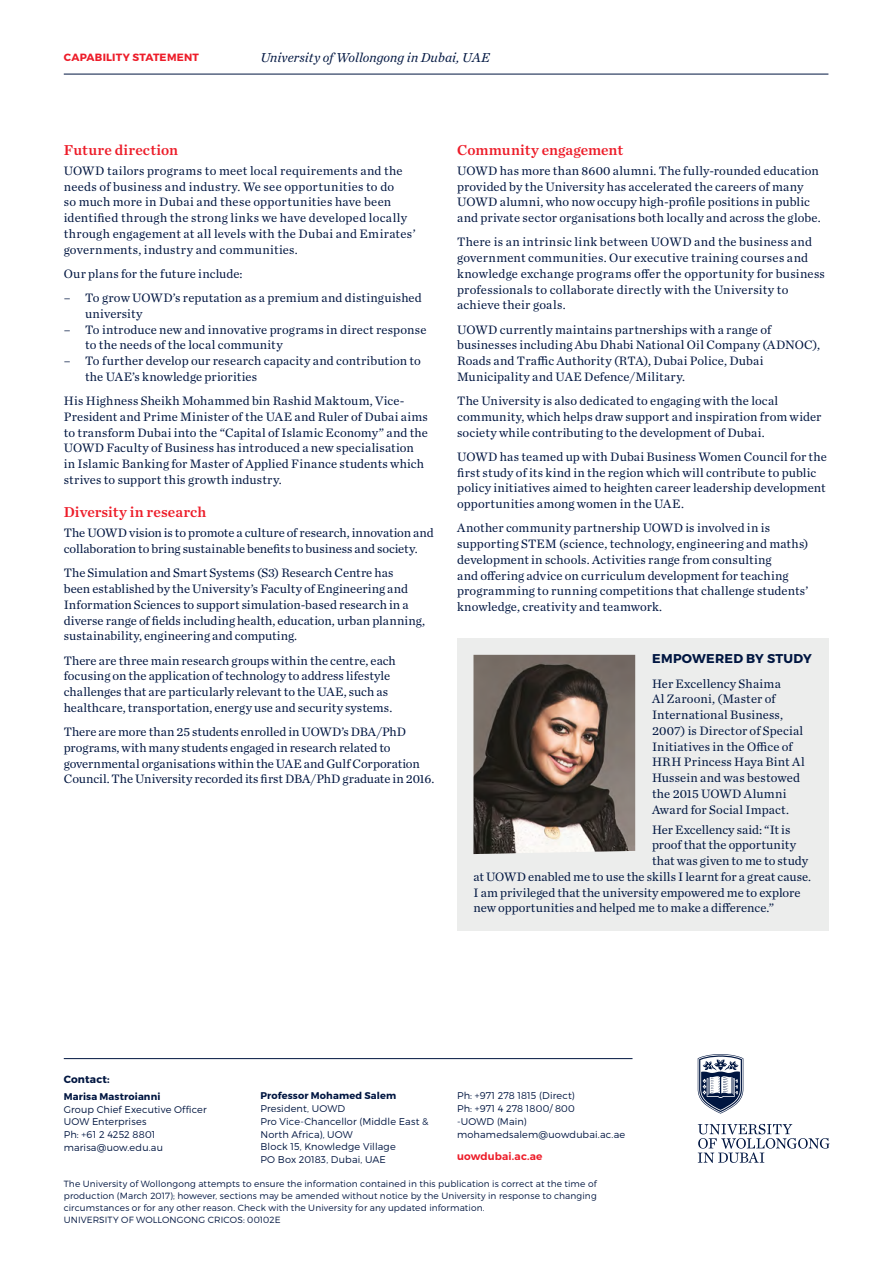
<style>
.page{position:relative;width:893px;height:1263px;background:#fff}
.page>*{position:absolute;margin:0;border:0;box-sizing:border-box;transform-origin:0 0}
.t1{font:15px "Chronicle Text G1 Semi";letter-spacing:.005em;color:#ed1c29}
.t2{font:italic 13.5px "Chronicle Text G1";color:#001641}
.t3{font:12.75px/15.8px "Chronicle Text G1";letter-spacing:.01em;color:#001641}
.t4{font:12.75px "Chronicle Text G1";letter-spacing:-.01em;color:#001641}
.t5{font:700 12.75px "Montserrat";letter-spacing:.02em;color:#001641}
.t6{font:700 10.5px "Montserrat";letter-spacing:.02em;color:#ed1c29}
.t7{font:600 10.5px "Montserrat";letter-spacing:.01em;color:#ed1c29}
.t8{font:700 10.5px "Montserrat";letter-spacing:.015em;color:#001641}
.t9{font:300 9.75px/12.8px "Montserrat";letter-spacing:.015em;color:#001641}
.t10{font:700 9.75px "Montserrat";letter-spacing:.015em;color:#001641}
.t11{font:300 9px/12px "Montserrat";letter-spacing:.015em;color:#001641}
</style>
<div class="page">
<div style="left:457px;top:638px;width:371px;height:292px;background:#ecedec"></div>
<img style="left:473px;top:655px;width:162px;height:199px">
<svg style="left:698px;top:1054px;width:45px;height:59px"></svg>
<svg style="left:698px;top:1124px;width:131px;height:39px"></svg>
<hr style="left:64px;top:1058px;width:568px;height:1px;background:#001641">
<hr style="left:64px;top:74px;width:764px;height:1px;background:#001641">
<p class="t6" style="left:64px;top:51px;width:137px">CAPABILITY STATEMENT</p>
<p class="t2" style="left:260px;top:47px;width:231px">University of Wollongong in Dubai, UAE</p>
<p class="t1" style="left:64px;top:138px;width:116px">Future direction</p>
<p class="t3" style="left:64px;top:162px;width:353px">UOWD tailors programs to meet local requirements and the needs of business and industry. We see opportunities to do<br>so much more in Dubai and these opportunities have been identified through the strong links we have developed locally through engagement at all levels with the Dubai and Emirates’ governments, industry and communities.</p>
<p class="t3" style="left:64px;top:265px;width:180px">Our plans for the future include:</p>
<p class="t3" style="left:85px;top:289px;width:338px;text-indent:-21px">– To grow UOWD’s reputation as a premium and distinguished university</p>
<p class="t3" style="left:85px;top:321px;width:343px;text-indent:-21px">– To introduce new and innovative programs in direct response to the needs of the local community</p>
<p class="t3" style="left:85px;top:352px;width:337px;text-indent:-21px">– To further develop our research capacity and contribution to the UAE’s knowledge priorities</p>
<p class="t3" style="left:64px;top:392px;width:366px">His Highness Sheikh Mohammed bin Rashid Maktoum, Vice-President and Prime Minister of the UAE and Ruler of Dubai aims to transform Dubai into the “Capital of Islamic Economy” and the UOWD Faculty of Business has introduced a new specialisation in Islamic Banking for Master of Applied Finance students which strives to support this growth industry.</p>
<p class="t1" style="left:64px;top:501px;width:144px">Diversity in research</p>
<p class="t3" style="left:64px;top:525px;width:371px">The UOWD vision is to promote a culture of research, innovation and collaboration to bring sustainable benefits to business and society.</p>
<p class="t3" style="left:64px;top:565px;width:363px">The Simulation and Smart Systems (S3) Research Centre has<br>been established by the University’s Faculty of Engineering and Information Sciences to support simulation-based research in a diverse range of fields including health, education, urban planning, sustainability, engineering and computing.</p>
<p class="t3" style="left:64px;top:652px;width:334px">There are three main research groups within the centre, each focusing on the application of technology to address lifestyle challenges that are particularly relevant to the UAE, such as healthcare, transportation, energy use and security systems.</p>
<p class="t3" style="left:64px;top:723px;width:372px">There are more than 25 students enrolled in UOWD’s DBA/PhD programs, with many students engaged in research related to governmental organisations within the UAE and Gulf Corporation Council. The University recorded its first DBA/PhD graduate in 2016.</p>
<p class="t1" style="left:457px;top:138px;width:168px">Community engagement</p>
<p class="t3" style="left:457px;top:162px;width:365px">UOWD has more than 8600 alumni. The fully-rounded education provided by the University has accelerated the careers of many UOWD alumni, who now occupy high-profile positions in public and private sector organisations both locally and across the globe.</p>
<p class="t3" style="left:457px;top:233px;width:369px">There is an intrinsic link between UOWD and the business and government communities. Our executive training courses and knowledge exchange programs offer the opportunity for business professionals to collaborate directly with the University to achieve their goals.</p>
<p class="t3" style="left:457px;top:321px;width:364px">UOWD currently maintains partnerships with a range of businesses including Abu Dhabi National Oil Company (ADNOC), Roads and Traffic Authority (RTA), Dubai Police, Dubai Municipality and UAE Defence/Military.</p>
<p class="t3" style="left:457px;top:392px;width:366px">The University is also dedicated to engaging with the local community, which helps draw support and inspiration from wider society while contributing to the development of Dubai.</p>
<p class="t3" style="left:457px;top:448px;width:371px">UOWD has teamed up with Dubai Business Women Council for the first study of its kind in the region which will contribute to public policy initiatives aimed to heighten career leadership development opportunities among women in the UAE.</p>
<p class="t3" style="left:457px;top:519px;width:353px">Another community partnership UOWD is involved in is supporting STEM (science, technology, engineering and maths) development in schools. Activities range from consulting<br>and offering advice on curriculum development for teaching programming to running competitions that challenge students’ knowledge, creativity and teamwork.</p>
<p class="t5" style="left:652px;top:651px;width:161px">EMPOWERED BY STUDY</p>
<p class="t3" style="left:652px;top:675px;width:154px">Her Excellency Shaima<br>Al Zarooni, (Master of<br>International Business,<br>2007) is Director of Special<br>Initiatives in the Office of<br>HRH Princess Haya Bint Al<br>Hussein and was bestowed the 2015 UOWD Alumni<br>Award for Social Impact.</p>
<p class="t4" style="left:652px;top:820px;width:140px">Her Excellency said: “It is</p>
<p class="t3" style="left:652px;top:836px;width:146px">proof that the opportunity</p>
<p class="t3" style="left:652px;top:852px;width:158px">that was given to me to study</p>
<p class="t3" style="left:473px;top:868px;width:339px">at UOWD enabled me to use the skills I learnt for a great cause.</p>
<p class="t3" style="left:473px;top:884px;width:329px">I am privileged that the university empowered me to explore</p>
<p class="t3" style="left:473px;top:899px;width:302px">new opportunities and helped me to make a difference.”</p>
<p class="t8" style="left:64px;top:1073px;width:47px">Contact:</p>
<p class="t10" style="left:64px;top:1090px;width:98px">Marisa Mastroianni</p>
<p class="t9" style="left:64px;top:1103px;width:144px">Group Chief Executive Officer<br>UOW Enterprises<br>Ph: +61 2 4252 8801 marisa@uow.edu.au</p>
<p class="t10" style="left:260px;top:1090px;width:137px">Professor Mohamed Salem</p>
<p class="t9" style="left:260px;top:1102px;width:170px">President, UOWD<br>Pro Vice-Chancellor (Middle East &amp;<br>North Africa), UOW<br>Block 15, Knowledge Village<br>PO Box 20183, Dubai, UAE</p>
<p class="t9" style="left:457px;top:1089px;width:170px">Ph: +971 278 1815 (Direct)<br>Ph: +971 4 278 1800/ 800<br>-UOWD (Main) mohamedsalem@uowdubai.ac.ae</p>
<p class="t7" style="left:457px;top:1149px;width:87px">uowdubai.ac.ae</p>
<p class="t11" style="left:64px;top:1178px;width:534px">The University of Wollongong attempts to ensure the information contained in this publication is correct at the time of production (March 2017); however, sections may be amended without notice by the University in response to changing circumstances or for any other reason. Check with the University for any updated information.<br>UNIVERSITY OF WOLLONGONG CRICOS: 00102E</p>
</div>
